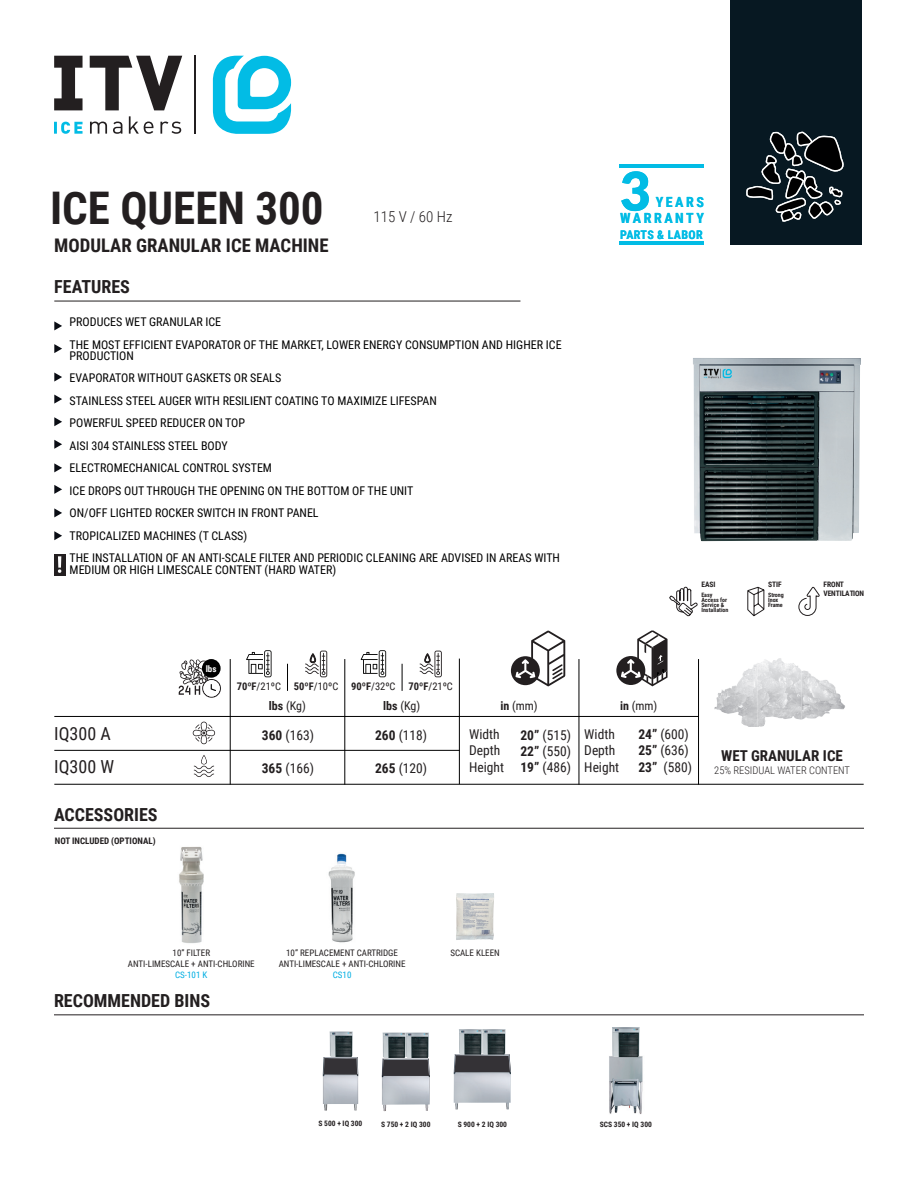
<style>
.page{position:relative;width:918px;height:1188px;background:#fff}
.page>*{position:absolute;margin:0;border:0;box-sizing:border-box;transform-origin:0 0}
.t1{font:900 53.4px "Lato";color:#02bce5}
.t2{font:700 45px "Roboto Condensed";color:#231f20}
.t3{font:700 18.75px "Roboto Condensed";color:#231f20}
.t4{font:700 18px "Roboto Condensed";color:#231f20}
.t5{font:18px/33px "Roboto Condensed";color:#231f20}
.t6{font:700 15px "Roboto Condensed";color:#231f20}
.t7{font:300 15px "Roboto Condensed";color:#231f20}
.t8{font:700 13.95px "Roboto Condensed";letter-spacing:.18em;color:#02bce5}
.t9{font:13.5px/16.2px "Roboto Condensed";color:#231f20}
.t10{font:12px/22.5px "Roboto Condensed";color:#000}
.t11{font:12px "Roboto Condensed";letter-spacing:-.005em;color:#231f20}
.t12{font:700 12px "Roboto Condensed";letter-spacing:.03em;color:#02bce5}
.t13{font:10.5px "Roboto Condensed";color:#231f20}
.t14{font:300 10.5px "Roboto Condensed";color:#231f20}
.t15{font:9px/10.8px "Roboto Condensed";color:#231f20;text-align:center}
.t16{font:700 9px "Roboto Condensed";color:#231f20}
.t17{font:9px "Roboto Condensed";color:#00aee2}
.t18{font:700 9px "Roboto Condensed";color:#fff}
.t19{font:700 7.5px/9px "Roboto Condensed";color:#231f20}
.t20{font:700 6px/5.1px "Roboto Condensed";color:#231f20}
.s1{font-weight:700}
</style>
<div class="page">
<div style="left:730px;top:0;width:131px;height:245px;background:#071822"></div>
<hr style="left:619px;top:242px;width:85px;height:3px;background:#02bce5">
<hr style="left:619px;top:165px;width:85px;height:3px;background:#02bce5">
<hr style="left:194px;top:55px;width:2px;height:79px;background:#231f20">
<svg style="left:213px;top:56px;width:78px;height:78px"></svg>
<svg style="left:90px;top:116px;width:91px;height:18px"></svg>
<svg style="left:54px;top:122px;width:29px;height:12px"></svg>
<svg style="left:54px;top:56px;width:128px;height:54px"></svg>
<hr style="left:54px;top:301px;width:466px;height:1px;background:#231f20">
<svg style="left:54px;top:321px;width:8px;height:9px"></svg>
<svg style="left:54px;top:344px;width:8px;height:9px"></svg>
<svg style="left:54px;top:373px;width:8px;height:9px"></svg>
<svg style="left:54px;top:395px;width:8px;height:9px"></svg>
<svg style="left:54px;top:463px;width:8px;height:9px"></svg>
<svg style="left:54px;top:440px;width:8px;height:9px"></svg>
<svg style="left:54px;top:417px;width:8px;height:9px"></svg>
<svg style="left:54px;top:508px;width:8px;height:9px"></svg>
<svg style="left:54px;top:485px;width:8px;height:9px"></svg>
<svg style="left:54px;top:531px;width:8px;height:9px"></svg>
<svg style="left:669px;top:586px;width:29px;height:31px"></svg>
<svg style="left:747px;top:586px;width:18px;height:31px"></svg>
<svg style="left:798px;top:586px;width:22px;height:30px"></svg>
<img style="left:721px;top:664px;width:36px;height:27px">
<img style="left:757px;top:658px;width:45px;height:35px">
<img style="left:802px;top:670px;width:35px;height:23px">
<img style="left:714px;top:693px;width:88px;height:34px">
<img style="left:802px;top:693px;width:43px;height:27px">
<hr style="left:54px;top:828px;width:810px;height:1px;background:#231f20">
<svg style="left:746px;top:131px;width:98px;height:91px"></svg>
<div style="left:54px;top:554px;width:11px;height:21px;background:#231f20"></div>
<svg style="left:57px;top:556px;width:5px;height:17px"></svg>
<svg style="left:194px;top:755px;width:20px;height:22px"></svg>
<svg style="left:193px;top:722px;width:22px;height:22px"></svg>
<hr style="left:54px;top:716px;width:645px;height:1px;background:#000">
<hr style="left:54px;top:750px;width:406px;height:1px;background:#000">
<hr style="left:54px;top:784px;width:810px;height:1px;background:#000">
<hr style="left:230px;top:659px;width:1px;height:126px;background:#000">
<hr style="left:344px;top:659px;width:1px;height:126px;background:#000">
<hr style="left:459px;top:659px;width:1px;height:125px;background:#000">
<svg style="left:287px;top:664px;width:1px;height:27px"></svg>
<hr style="left:579px;top:659px;width:1px;height:126px;background:#000">
<hr style="left:698px;top:659px;width:1px;height:126px;background:#000">
<svg style="left:246px;top:650px;width:26px;height:27px"></svg>
<svg style="left:305px;top:651px;width:22px;height:26px"></svg>
<svg style="left:402px;top:664px;width:1px;height:27px"></svg>
<svg style="left:361px;top:650px;width:25px;height:27px"></svg>
<svg style="left:420px;top:651px;width:22px;height:26px"></svg>
<div style="left:511px;top:656px;width:29px;height:29px;background:#231f20;border-radius:50%"></div>
<svg style="left:516px;top:630px;width:49px;height:56px"></svg>
<svg style="left:616px;top:656px;width:29px;height:29px"></svg>
<svg style="left:621px;top:631px;width:47px;height:55px"></svg>
<svg style="left:179px;top:659px;width:42px;height:39px"></svg>
<div style="left:202px;top:659px;width:19px;height:19px;background:#000;border-radius:50%"></div>
<hr style="left:54px;top:1014px;width:810px;height:1px;background:#231f20">
<img style="left:693px;top:358px;width:168px;height:183px">
<img style="left:323px;top:1057px;width:35px;height:54px">
<img style="left:382px;top:1033px;width:48px;height:78px">
<img style="left:454px;top:1054px;width:57px;height:56px">
<img style="left:329px;top:1032px;width:24px;height:25px">
<img style="left:459px;top:1029px;width:47px;height:26px">
<svg style="left:324px;top:1057px;width:33px;height:17px"></svg>
<svg style="left:382px;top:1060px;width:47px;height:16px"></svg>
<svg style="left:455px;top:1055px;width:55px;height:17px"></svg>
<img style="left:609px;top:1056px;width:34px;height:58px">
<img style="left:612px;top:1027px;width:28px;height:30px">
<img style="left:179px;top:846px;width:25px;height:97px">
<img style="left:328px;top:853px;width:27px;height:90px">
<img style="left:456px;top:893px;width:38px;height:47px">
<h2 class="t2" style="left:50px;top:177px;width:275px">ICE QUEEN 300</h2>
<h3 class="t3" style="left:54px;top:232px;width:276px">MODULAR GRANULAR ICE MACHINE</h3>
<p class="t7" style="left:373px;top:206px;width:81px">115 V / 60 Hz</p>
<h3 class="t4" style="left:54px;top:274px;width:77px">FEATURES</h3>
<p class="t10" style="left:70px;top:310px;width:494px">PRODUCES WET GRANULAR ICE<br>THE MOST EFFICIENT EVAPORATOR OF THE MARKET, LOWER ENERGY CONSUMPTION AND HIGHER ICE</p>
<p class="t10" style="left:70px;top:344px;width:492px">PRODUCTION<br>EVAPORATOR WITHOUT GASKETS OR SEALS<br>STAINLESS STEEL AUGER WITH RESILIENT COATING TO MAXIMIZE LIFESPAN<br>POWERFUL SPEED REDUCER ON TOP<br>AISI 304 STAINLESS STEEL BODY<br>ELECTROMECHANICAL CONTROL SYSTEM<br>ICE DROPS OUT THROUGH THE OPENING ON THE BOTTOM OF THE UNIT<br>ON/OFF LIGHTED ROCKER SWITCH IN FRONT PANEL<br>TROPICALIZED MACHINES (T CLASS)<br>THE INSTALLATION OF AN ANTI-SCALE FILTER AND PERIODIC CLEANING ARE ADVISED IN AREAS WITH</p>
<p class="t10" style="left:70px;top:558px;width:268px">MEDIUM OR HIGH LIMESCALE CONTENT (HARD WATER)</p>
<p class="t18" style="left:206px;top:662px;width:12px">lbs</p>
<p class="t13" style="left:237px;top:679px;width:218px"><span class="s1">70ºF</span>/21ºC <span class="s1">50ºF</span>/10ºC <span class="s1">90ºF</span>/32ºC <span class="s1">70ºF</span>/21ºC</p>
<h1 class="t1" style="left:619px;top:160px;width:32px">3</h1>
<p class="t12" style="left:620px;top:226px;width:84px">PARTS &amp; LABOR</p>
<p class="t8" style="left:656px;top:192px;width:50px">YEARS</p>
<p class="t8" style="left:620px;top:209px;width:85px">WARRANTY</p>
<p class="t19" style="left:701px;top:579px;width:16px">EASI</p>
<p class="t20" style="left:701px;top:592px;width:29px">Easy<br>Access for<br>Service &amp;<br>Installation</p>
<p class="t11" style="left:269px;top:697px;width:39px"><span class="s1">lbs</span> (Kg)</p>
<p class="t11" style="left:383px;top:697px;width:39px"><span class="s1">lbs</span> (Kg)</p>
<p class="t11" style="left:501px;top:697px;width:39px"><span class="s1">in</span> (mm)</p>
<p class="t11" style="left:620px;top:697px;width:39px"><span class="s1">in</span> (mm)</p>
<p class="t19" style="left:768px;top:579px;width:15px">STIF</p>
<p class="t20" style="left:768px;top:592px;width:17px">Strong<br>Inox<br>Frame</p>
<p class="t19" style="left:823px;top:580px;width:42px">FRONT<br>VENTILATION</p>
<h3 class="t5" style="left:54px;top:716px;width:61px">IQ300 A<br>IQ300 W</h3>
<p class="t9" style="left:469px;top:726px;width:36px">Width<br>Depth<br>Height</p>
<p class="t9" style="left:584px;top:726px;width:36px">Width<br>Depth<br>Height</p>
<p class="t9" style="left:520px;top:726px;width:52px"><span class="s1">20”</span> (515)<br><span class="s1">22”</span> (550)</p>
<p class="t9" style="left:262px;top:727px;width:54px"><span class="s1">360</span> (163)</p>
<p class="t9" style="left:375px;top:727px;width:54px"><span class="s1">260</span> (118)</p>
<p class="t9" style="left:375px;top:760px;width:54px"><span class="s1">265</span> (120)</p>
<p class="t9" style="left:262px;top:760px;width:54px"><span class="s1">365</span> (166)</p>
<p class="t9" style="left:520px;top:759px;width:52px"><span class="s1">19”</span> (486)</p>
<h3 class="t4" style="left:54px;top:802px;width:105px">ACCESSORIES</h3>
<p class="t16" style="left:55px;top:834px;width:102px">NOT INCLUDED (OPTIONAL)</p>
<p class="t9" style="left:638px;top:726px;width:55px"><span class="s1">24”</span> (600)<br><span class="s1">25”</span> (636)<br><span class="s1">23”</span> (580)</p>
<p class="t6" style="left:721px;top:746px;width:123px">WET GRANULAR ICE</p>
<p class="t14" style="left:714px;top:763px;width:137px">25% RESIDUAL WATER CONTENT</p>
<p class="t15" style="left:279px;top:947px;width:128px">10” REPLACEMENT CARTRIDGE<br>ANTI-LIMESCALE + ANTI-CHLORINE</p>
<p class="t17" style="left:333px;top:968px;width:20px">CS10</p>
<p class="t15" style="left:173px;top:947px;width:39px">10” FILTER</p>
<p class="t15" style="left:450px;top:947px;width:51px">SCALE KLEEN</p>
<p class="t15" style="left:128px;top:958px;width:128px">ANTI-LIMESCALE + ANTI-CHLORINE</p>
<p class="t17" style="left:175px;top:968px;width:34px">CS-101 K</p>
<h3 class="t4" style="left:54px;top:988px;width:158px">RECOMMENDED BINS</h3>
<p class="t19" style="left:318px;top:1119px;width:45px">S 500 + IQ 300</p>
<p class="t19" style="left:381px;top:1119px;width:51px">S 750 + 2 IQ 300</p>
<p class="t19" style="left:458px;top:1119px;width:51px">S 900 + 2 IQ 300</p>
<p class="t19" style="left:600px;top:1120px;width:54px">SCS 350 + IQ 300</p>
</div>
